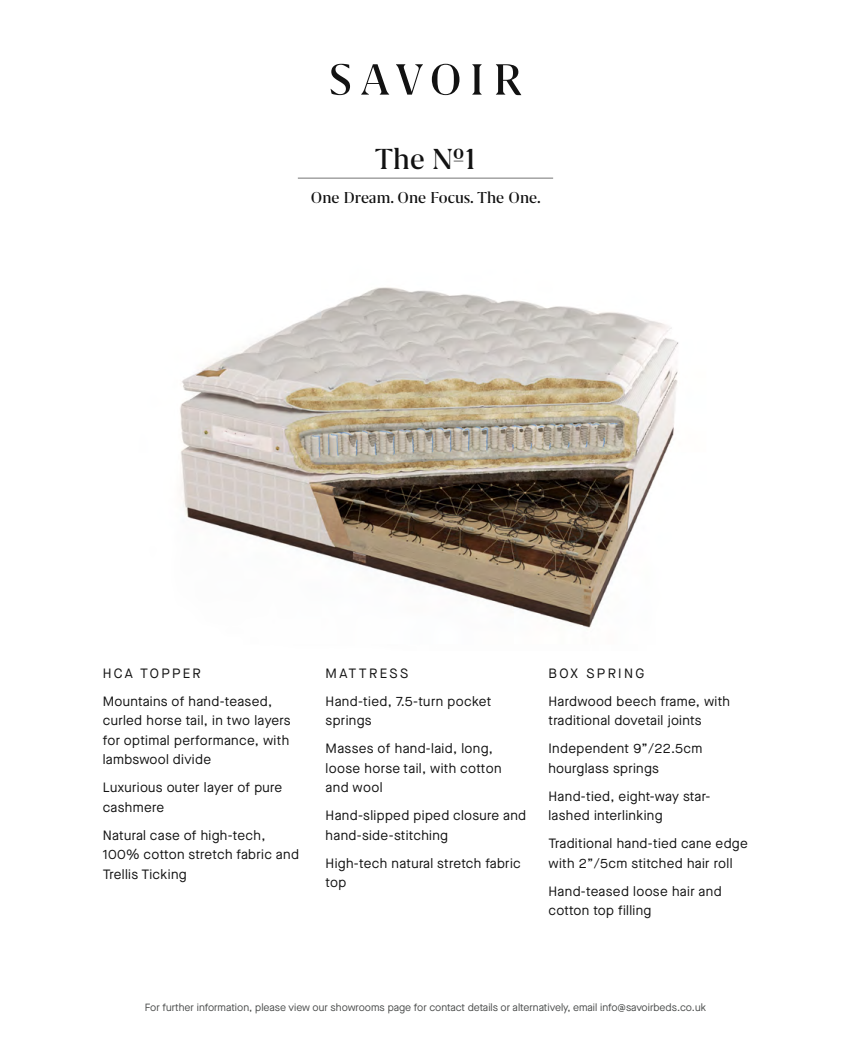
<style>
.page{position:relative;width:851px;height:1063px;background:#fff}
.page>*{position:absolute;margin:0;border:0;box-sizing:border-box;transform-origin:0 0}
.t1{font:500 33px "Grifo M";color:#121212}
.t2{font:500 18px "Grifo M";color:#121212}
.t3{font:13.5px/28px "Maison Neue";letter-spacing:.025em;color:#121212}
.t4{font:10.5px "Maison Neue";color:#4a4c4b}
</style>
<div class="page">
<svg style="left:330px;top:64px;width:20px;height:31px"></svg>
<svg style="left:361px;top:64px;width:28px;height:31px"></svg>
<svg style="left:396px;top:64px;width:27px;height:31px"></svg>
<svg style="left:432px;top:64px;width:27px;height:31px"></svg>
<svg style="left:472px;top:64px;width:9px;height:31px"></svg>
<svg style="left:496px;top:64px;width:25px;height:31px"></svg>
<hr style="left:298px;top:178px;width:255px;height:1px;background:#747575">
<img style="left:180px;top:287px;width:499px;height:341px">
<h1 class="t1" style="left:375px;top:142px;width:103px">The Nº1</h1>
<h2 class="t2" style="left:311px;top:188px;width:231px">One Dream. One Focus. The One.</h2>
<p class="t3" style="left:103px;top:660px;width:171px">HCA TOPPER<br>Mountains of hand-teased,</p>
<p class="t3" style="left:103px;top:712px;width:189px;line-height:19.5px;text-align:justify">curled horse tail, in two layers for optimal performance, with lambswool divide</p>
<p class="t3" style="left:103px;top:779px;width:181px;line-height:19.5px">Luxurious outer layer of pure cashmere</p>
<p class="t3" style="left:103px;top:827px;width:198px;line-height:19.5px">Natural case of high-tech,<br>100% cotton stretch fabric and<br>Trellis Ticking</p>
<p class="t3" style="left:325px;top:660px;width:167px">MATTRESS<br>Hand-tied, 7.5-turn pocket</p>
<p class="t3" style="left:325px;top:708px;width:169px">springs<br>Masses of hand-laid, long,</p>
<p class="t3" style="left:325px;top:760px;width:177px;line-height:19.5px">loose horse tail, with cotton and wool</p>
<p class="t3" style="left:325px;top:807px;width:202px;line-height:19.5px">Hand-slipped piped closure and hand-side-stitching</p>
<p class="t3" style="left:325px;top:855px;width:197px;line-height:19.5px">High-tech natural stretch fabric top</p>
<p class="t3" style="left:548px;top:660px;width:183px">BOX SPRING<br>Hardwood beech frame, with</p>
<p class="t3" style="left:548px;top:708px;width:155px">traditional dovetail joints<br>Independent 9”/22.5cm</p>
<p class="t3" style="left:548px;top:755px;width:163px">hourglass springs<br>Hand-tied, eight-way star-</p>
<p class="t3" style="left:548px;top:803px;width:201px">lashed interlinking<br>Traditional hand-tied cane edge</p>
<p class="t3" style="left:548px;top:850px;width:185px">with 2”/5cm stitched hair roll<br>Hand-teased loose hair and</p>
<p class="t3" style="left:548px;top:898px;width:104px">cotton top filling</p>
<p class="t4" style="left:145px;top:1000px;width:562px">For further information, please view our showrooms page for contact details or alternatively, email info@savoirbeds.co.uk</p>
</div>
